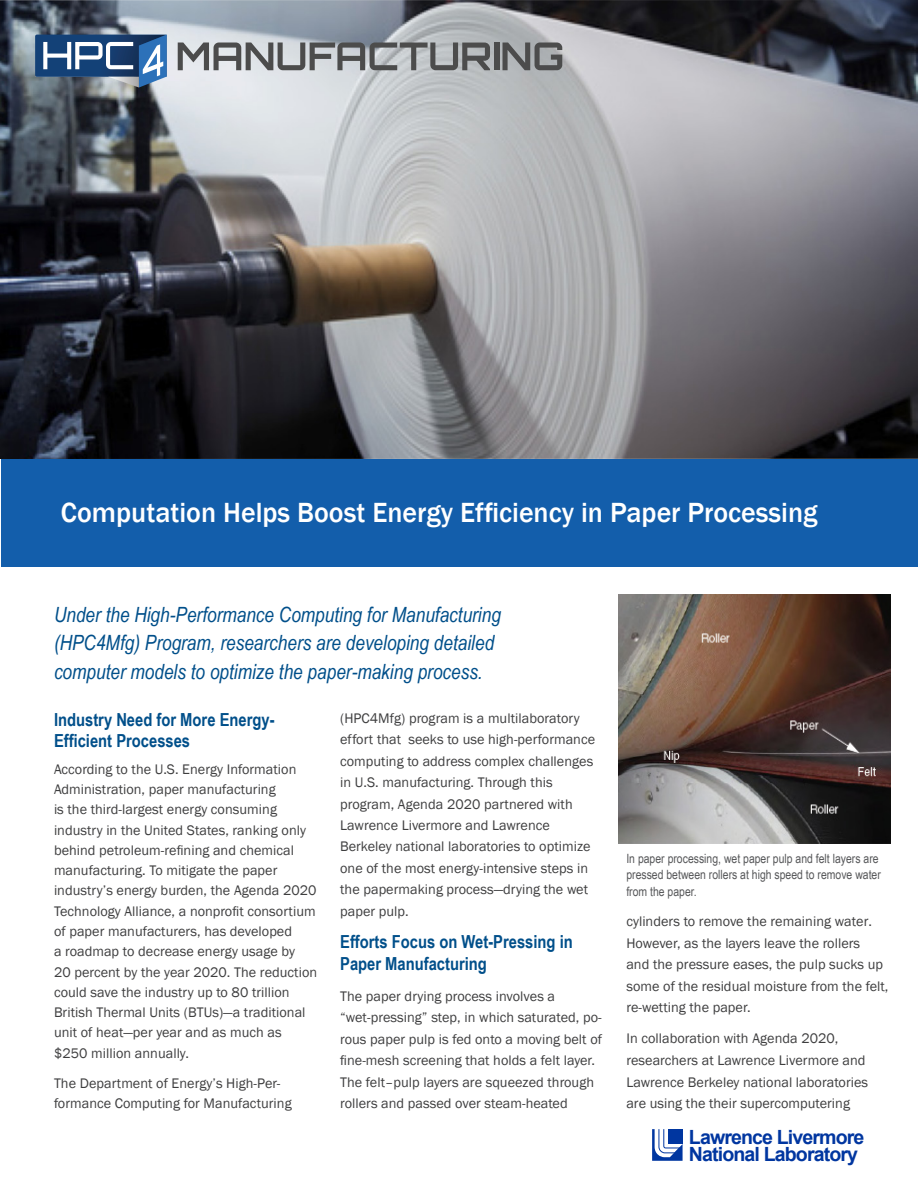
<style>
.page{position:relative;width:918px;height:1188px;background:#fff}
.page>*{position:absolute;margin:0;border:0;box-sizing:border-box;transform-origin:0 0}
._01_Heading_reverse{font:500 28.5px "Franklin Gothic";color:#fff}
._02_Heading{font:italic 21px/28.5px "Arial Narrow";color:#004f8a}
.t1{font:700 19.65px/16.8px "Arial";letter-spacing:-.045em;color:#0036a0}
._05_text{font:700 18px/22.2px "Arial Narrow";color:#004f8a}
._03_Heading{font:700 18px/21px "Arial Narrow";color:#004f8a}
._05_text-2{font:14.25px/20.2px "Franklin Gothic";letter-spacing:.005em;color:#3e3e3f}
._00_Caption{font:12.75px/16.5px "Arial Narrow";color:#57585a}
</style>
<div class="page">
<div style="left:1px;top:459px;width:917px;height:108px;background:#135eab"></div>
<svg style="left:652px;top:1129px;width:31px;height:32px"></svg>
<img style="left:0;top:0;width:918px;height:459px">
<img style="left:619px;top:594px;width:272px;height:249px">
<svg style="left:178px;top:43px;width:312px;height:27px;background:#929597"></svg>
<div style="left:494px;top:43px;width:5px;height:27px;background:#4c4c4c"></div>
<svg style="left:503px;top:43px;width:59px;height:27px;background:#7b7d7e"></svg>
<svg style="left:35px;top:35px;width:132px;height:53px;background:#567599"></svg>
<p class="_01_Heading_reverse" style="left:61px;top:495px;width:758px">Computation Helps Boost Energy Efficiency in Paper Processing</p>
<p class="_02_Heading" style="left:54px;top:600px;width:448px">Under the High-Performance Computing for Manufacturing (HPC4Mfg) Program, researchers are developing detailed computer models to optimize the paper-making process.</p>
<p class="_03_Heading" style="left:54px;top:708px;width:222px">Industry Need for More Energy-<br>Efficient Processes</p>
<p class="_05_text-2" style="left:54px;top:759px;width:265px">According to the U.S. Energy Information Administration, paper manufacturing<br>is the third-largest energy consuming industry in the United States, ranking only behind petroleum-refining and chemical manufacturing. To mitigate the paper industry’s energy burden, the Agenda 2020<br>Technology Alliance, a nonprofit consortium of paper manufacturers, has developed<br>a roadmap to decrease energy usage by<br>20 percent by the year 2020. The reduction could save the industry up to 80 trillion British Thermal Units (BTUs)—a traditional unit of heat—per year and as much as $250 million annually.</p>
<p class="_05_text-2" style="left:54px;top:1073px;width:239px">The Department of Energy’s High-Per&shy;formance Computing for Manufacturing</p>
<p class="_05_text-2" style="left:340px;top:708px;width:256px;line-height:21.5px">(HPC4Mfg) program is a multilaboratory effort that seeks to use high-performance computing to address complex challenges in U.S. manufacturing. Through this program, Agenda 2020 partnered with Lawrence Livermore and Lawrence Berkeley national laboratories to optimize one of the most energy-intensive steps in the papermaking process—drying the wet paper pulp.</p>
<p class="_05_text" style="left:340px;top:929px;width:234px">Efforts Focus on Wet-Pressing in<br>Paper Manufacturing</p>
<p class="_05_text-2" style="left:340px;top:986px;width:263px;line-height:21.5px">The paper drying process involves a “wet-pressing” step, in which saturated, po&shy;rous paper pulp is fed onto a moving belt of fine-mesh screening that holds a felt layer.<br>The felt–pulp layers are squeezed through rollers and passed over steam-heated</p>
<p class="_00_Caption" style="left:626px;top:850px;width:256px">In paper processing, wet paper pulp and felt layers are pressed between rollers at high speed to remove water from the paper.</p>
<p class="_05_text-2" style="left:626px;top:911px;width:264px;line-height:21.6px">cylinders to remove the remaining water.<br>However, as the layers leave the rollers<br>and the pressure eases, the pulp sucks up some of the residual moisture from the felt, re-wetting the paper.</p>
<p class="_05_text-2" style="left:626px;top:1028px;width:243px;line-height:21.6px">In collaboration with Agenda 2020, researchers at Lawrence Livermore and Lawrence Berkeley national laboratories are using the their supercomputering</p>
<p class="t1" style="left:689px;top:1129px;width:177px">Lawrence Livermore<br>National Laboratory</p>
</div>
